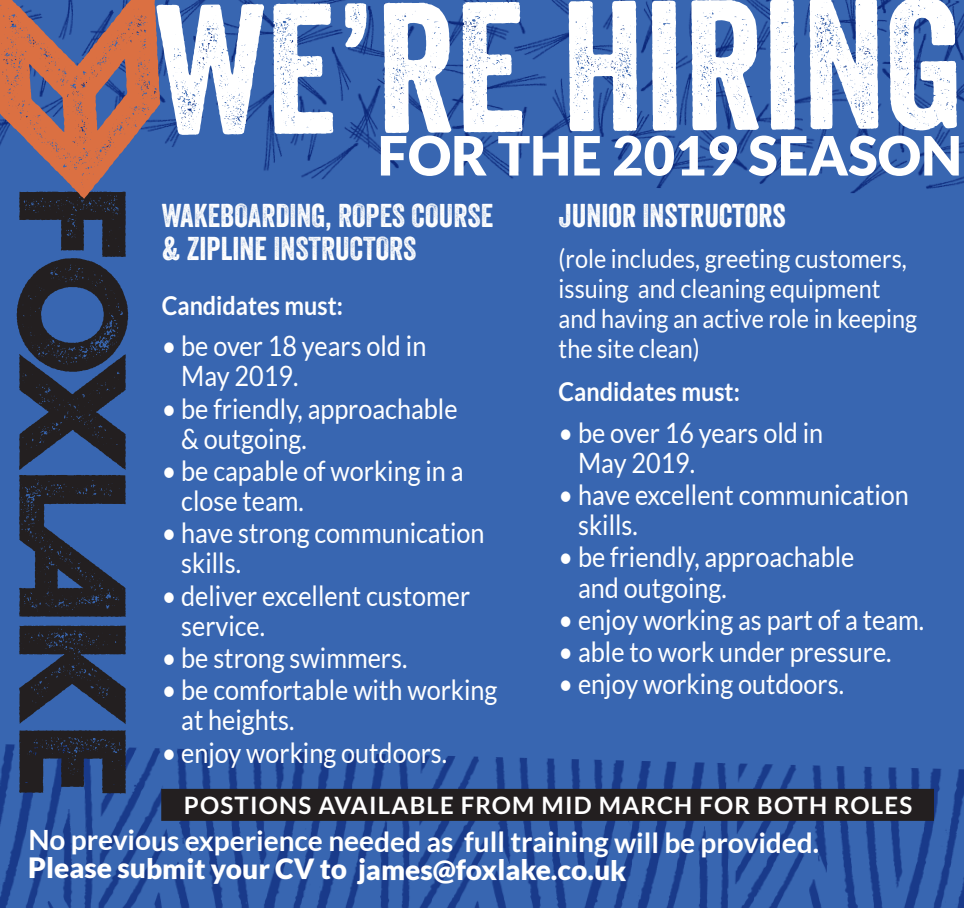
<style>
.page{position:relative;width:964px;height:908px;background:#fff}
.page>*{position:absolute;margin:0;border:0;box-sizing:border-box;transform-origin:0 0}
.t1{font:179.2px "Veneer";letter-spacing:-.01em;color:#fff}
.t2{font:900 54px "Lato";color:#fff}
.t3{font:32px/33.6px "Veneer";color:#fff}
.t4{font:28px/30px "Lato";color:#fff;scale:.9 1}
.t5{font:700 28px "Lato";letter-spacing:-.005em;color:#fff}
.t6{font:900 28px "Lato";letter-spacing:-.005em;color:#fff}
.t7{font:26px/30px "Lato";color:#fff;scale:.9 1}
.t8{font:700 26px "Lato";color:#fff;scale:.9 1}
.t9{font:700 24px "Lato";letter-spacing:.05em;color:#fff}
</style>
<div class="page">
<div style="left:0;top:0;width:964px;height:907px;background:#3866b1"></div>
<img style="left:0;top:744px;width:964px;height:163px">
<img style="left:160px;top:0;width:804px;height:193px">
<div style="left:161px;top:788px;width:773px;height:32px;background:#231f20"></div>
<svg style="left:19px;top:730px;width:107px;height:63px;background:#252d41"></svg>
<svg style="left:19px;top:625px;width:107px;height:98px"></svg>
<svg style="left:0;top:0;width:160px;height:616px"></svg>
<h1 class="t1" style="left:156px;top:-43px;width:812px">WE’RE HIRING</h1>
<h2 class="t2" style="left:378px;top:124px;width:586px">FOR THE 2019 SEASON</h2>
<p class="t3" style="left:162px;top:198px;width:333px">WAKEBOARDING, ROPES COURSE &amp; ZIPLINE INSTRUCTORS</p>
<p class="t8" style="left:162px;top:290px;width:203px">Candidates must:</p>
<p class="t4" style="left:181px;top:331px;width:274px;text-indent:-19px">• be over 18 years old in<br>May 2019.</p>
<p class="t4" style="left:181px;top:393px;width:308px;text-indent:-19px">• be friendly, approachable &amp; outgoing.</p>
<p class="t4" style="left:181px;top:455px;width:315px;text-indent:-19px">• be capable of working in a close team.</p>
<p class="t4" style="left:181px;top:517px;width:339px;text-indent:-19px">• have strong communication skills.</p>
<p class="t4" style="left:181px;top:580px;width:323px;text-indent:-19px">• deliver excellent customer service.</p>
<p class="t4" style="left:162px;top:642px;width:274px">• be strong swimmers.</p>
<p class="t4" style="left:181px;top:674px;width:353px;text-indent:-19px">• be comfortable with working at heights.</p>
<p class="t4" style="left:162px;top:736px;width:319px">• enjoy working outdoors.</p>
<p class="t3" style="left:558px;top:198px;width:228px">JUNIOR INSTRUCTORS</p>
<p class="t7" style="left:558px;top:243px;width:400px">(role includes, greeting customers, issuing and cleaning equipment and having an active role in keeping the site clean)</p>
<p class="t8" style="left:558px;top:377px;width:203px">Candidates must:</p>
<p class="t4" style="left:578px;top:417px;width:274px;text-indent:-19px">• be over 16 years old in<br>May 2019.</p>
<p class="t4" style="left:578px;top:479px;width:369px;text-indent:-19px">• have excellent communication skills.</p>
<p class="t4" style="left:578px;top:542px;width:308px;text-indent:-19px">• be friendly, approachable and outgoing.</p>
<p class="t4" style="left:558px;top:604px;width:408px">• enjoy working as part of a team.</p>
<p class="t4" style="left:558px;top:636px;width:371px">• able to work under pressure.</p>
<p class="t4" style="left:558px;top:668px;width:319px">• enjoy working outdoors.</p>
<p class="t9" style="left:184px;top:791px;width:730px">POSTIONS AVAILABLE FROM MID MARCH FOR BOTH ROLES</p>
<p class="t5" style="left:28px;top:825px;width:792px">No previous experience needed as full training will be provided.</p>
<p class="t6" style="left:28px;top:852px;width:599px">Please submit your CV to james@foxlake.co.uk</p>
</div>
